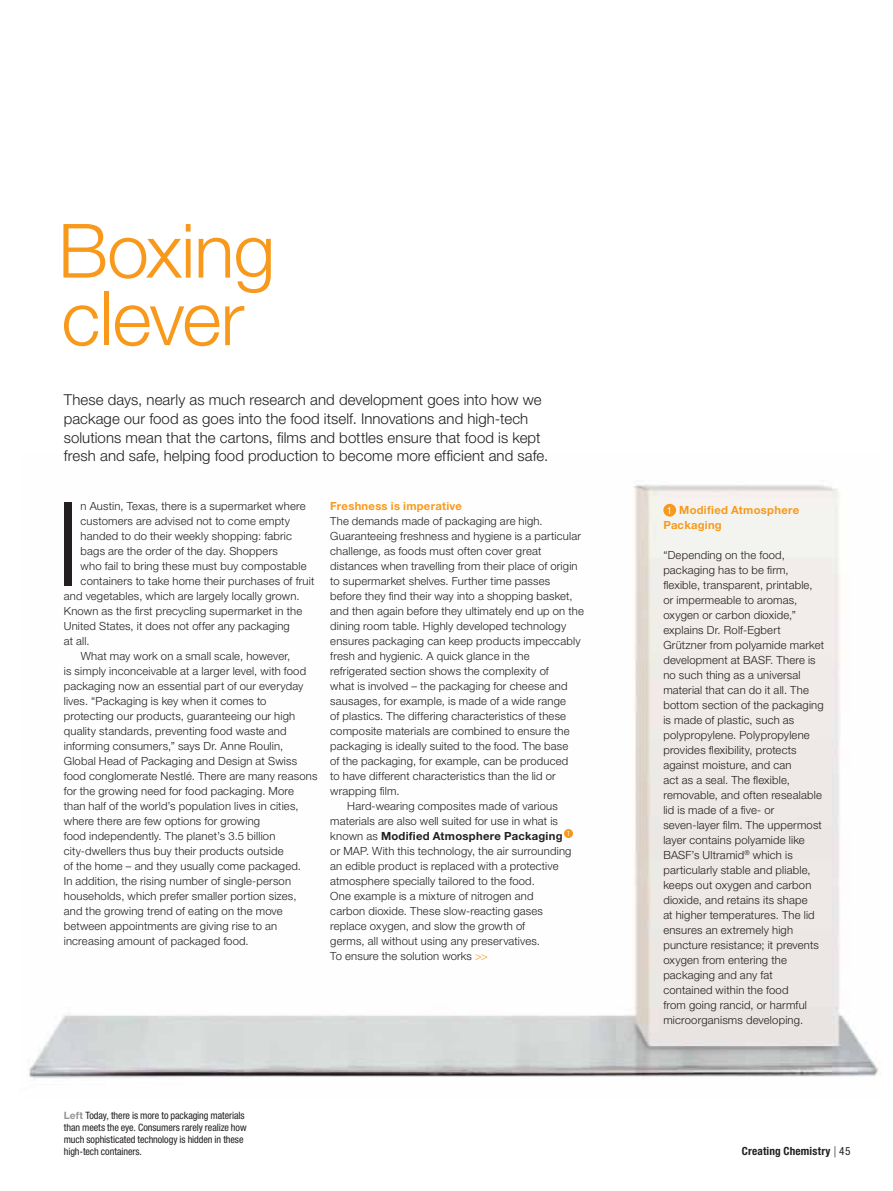
<style>
.page{position:relative;width:893px;height:1191px;background:#fff}
.page>*{position:absolute;margin:0;border:0;box-sizing:border-box;transform-origin:0 0}
.t1{font:300 116.25px "Helvetica Neue LT Std";color:#231f20}
.t2{font:300 75px/67.5px "Helvetica Neue LT Std";letter-spacing:-.01em;color:#f8991c}
.t3{font:300 15px/18.8px "Helvetica Neue LT Std";letter-spacing:.005em;color:#231f20}
.t4{font:300 11.25px/15px "Helvetica Neue LT Std";letter-spacing:.015em;color:#231f20}
.t5{font:700 11.25px/15px "Helvetica Neue LT Std";letter-spacing:.025em;color:#f8991c}
.t6{font:700 11.25px "Helvetica Neue LT Std";letter-spacing:.025em;color:#231f20}
.t7{font:700 condensed 11.25px "Helvetica Neue LT Std";letter-spacing:.015em;color:#231f20}
.t8{font:condensed 10.2px/12px "Helvetica Neue LT Std";letter-spacing:-.005em;color:#231f20}
.s1{font-weight:300}
.s2{color:#f8991c}
.s3{font-weight:700;font-stretch:normal;color:#939598}
.s4{font-weight:400;font-stretch:condensed;font-size:9.75px;color:#fff}
.s5{font-weight:300;font-stretch:normal}
.s6{font-weight:400}
</style>
<div class="page">
<img style="left:28px;top:484px;width:853px;height:595px">
<div style="left:564px;top:829px;width:9px;height:9px;background:#f8991c;border-radius:50%"></div>
<div style="left:663px;top:504px;width:13px;height:12px;background:#f8991c;border-radius:50%"></div>
<h2 class="t2" style="left:58px;top:226px;width:219px">Boxing clever</h2>
<p class="t3" style="left:64px;top:392px;width:486px">These days, nearly as much research and development goes into how we package our food as goes into the food itself. Innovations and high-tech solutions mean that the cartons, films and bottles ensure that food is kept fresh and safe, helping food production to become more efficient and safe.</p>
<h1 class="t1" style="left:55px;top:502px;width:27px">I</h1>
<p class="t4" style="left:81px;top:500px;width:226px">n Austin, Texas, there is a supermarket where</p>
<p class="t5" style="left:330px;top:500px;width:133px">Freshness is imperative</p>
<p class="t4" style="left:330px;top:515px;width:214px">The demands made of packaging are high.</p>
<p class="t4" style="left:330px;top:530px;width:252px">Guaranteeing freshness and hygiene is a particular</p>
<p class="t4" style="left:330px;top:545px;width:213px">challenge, as foods must often cover great</p>
<p class="t4" style="left:330px;top:560px;width:249px">distances when travelling from their place of origin</p>
<p class="t4" style="left:330px;top:575px;width:221px">to supermarket shelves. Further time passes</p>
<p class="t4" style="left:330px;top:590px;width:244px">before they find their way into a shopping basket,</p>
<p class="t4" style="left:330px;top:605px;width:255px">and then again before they ultimately end up on the</p>
<p class="t4" style="left:330px;top:620px;width:237px">dining room table. Highly developed technology</p>
<p class="t4" style="left:330px;top:635px;width:252px">ensures packaging can keep products impeccably</p>
<p class="t4" style="left:330px;top:650px;width:201px">fresh and hygienic. A quick glance in the</p>
<p class="t4" style="left:330px;top:665px;width:220px">refrigerated section shows the complexity of</p>
<p class="t4" style="left:330px;top:680px;width:239px">what is involved – the packaging for cheese and</p>
<p class="t4" style="left:330px;top:695px;width:237px">sausages, for example, is made of a wide range</p>
<p class="t4" style="left:330px;top:710px;width:237px">of plastics. The differing characteristics of these</p>
<p class="t4" style="left:330px;top:725px;width:241px">composite materials are combined to ensure the</p>
<p class="t4" style="left:330px;top:740px;width:240px">packaging is ideally suited to the food. The base</p>
<p class="t4" style="left:330px;top:755px;width:240px">of the packaging, for example, can be produced</p>
<p class="t4" style="left:330px;top:770px;width:227px">to have different characteristics than the lid or</p>
<p class="t4" style="left:330px;top:785px;width:71px">wrapping film.</p>
<p class="t4" style="left:347px;top:800px;width:212px">Hard-wearing composites made of various</p>
<p class="t4" style="left:330px;top:815px;width:229px">materials are also well suited for use in what is</p>
<p class="t6" style="left:330px;top:832px;width:242px"><span class="s1">known as</span> Modified Atmosphere Packaging <sup>1</sup></p>
<p class="t4" style="left:330px;top:845px;width:243px">or MAP. With this technology, the air surrounding</p>
<p class="t4" style="left:330px;top:860px;width:230px">an edible product is replaced with a protective</p>
<p class="t4" style="left:330px;top:875px;width:206px">atmosphere specially tailored to the food.</p>
<p class="t4" style="left:330px;top:890px;width:205px">One example is a mixture of nitrogen and</p>
<p class="t4" style="left:330px;top:905px;width:214px">carbon dioxide. These slow-reacting gases</p>
<p class="t4" style="left:330px;top:920px;width:196px">replace oxygen, and slow the growth of</p>
<p class="t4" style="left:330px;top:935px;width:211px">germs, all without using any preservatives.</p>
<p class="t4" style="left:330px;top:950px;width:159px">To ensure the solution works <span class="s2">&gt;&gt;</span></p>
<p class="t4" style="left:81px;top:515px;width:211px">customers are advised not to come empty</p>
<p class="t4" style="left:81px;top:530px;width:213px">handed to do their weekly shopping: fabric</p>
<p class="t4" style="left:81px;top:545px;width:199px">bags are the order of the day. Shoppers</p>
<p class="t4" style="left:81px;top:560px;width:227px">who fail to bring these must buy compostable</p>
<p class="t4" style="left:81px;top:575px;width:235px">containers to take home their purchases of fruit</p>
<p class="t4" style="left:64px;top:590px;width:237px">and vegetables, which are largely locally grown.</p>
<p class="t4" style="left:64px;top:605px;width:240px">Known as the first precycling supermarket in the</p>
<p class="t4" style="left:64px;top:620px;width:228px">United States, it does not offer any packaging</p>
<p class="t4" style="left:64px;top:635px;width:27px">at all.</p>
<p class="t4" style="left:81px;top:650px;width:211px">What may work on a small scale, however,</p>
<p class="t4" style="left:64px;top:665px;width:244px">is simply inconceivable at a larger level, with food</p>
<p class="t4" style="left:64px;top:680px;width:241px">packaging now an essential part of our everyday</p>
<p class="t4" style="left:64px;top:695px;width:204px">lives. “Packaging is key when it comes to</p>
<p class="t4" style="left:64px;top:710px;width:233px">protecting our products, guaranteeing our high</p>
<p class="t4" style="left:64px;top:725px;width:224px">quality standards, preventing food waste and</p>
<p class="t4" style="left:64px;top:740px;width:221px">informing consumers,” says Dr. Anne Roulin,</p>
<p class="t4" style="left:64px;top:755px;width:235px">Global Head of Packaging and Design at Swiss</p>
<p class="t4" style="left:64px;top:770px;width:255px">food conglomerate Nestlé. There are many reasons</p>
<p class="t4" style="left:64px;top:785px;width:232px">for the growing need for food packaging. More</p>
<p class="t4" style="left:64px;top:800px;width:236px">than half of the world’s population lives in cities,</p>
<p class="t4" style="left:64px;top:815px;width:198px">where there are few options for growing</p>
<p class="t4" style="left:64px;top:830px;width:213px">food independently. The planet’s 3.5 billion</p>
<p class="t4" style="left:64px;top:845px;width:221px">city-dwellers thus buy their products outside</p>
<p class="t4" style="left:64px;top:860px;width:239px">of the home – and they usually come packaged.</p>
<p class="t4" style="left:64px;top:875px;width:229px">In addition, the rising number of single-person</p>
<p class="t4" style="left:64px;top:890px;width:234px">households, which prefer smaller portion sizes,</p>
<p class="t4" style="left:64px;top:905px;width:220px">and the growing trend of eating on the move</p>
<p class="t4" style="left:64px;top:920px;width:215px">between appointments are giving rise to an</p>
<p class="t4" style="left:64px;top:935px;width:186px">increasing amount of packaged food.</p>
<p class="t8" style="left:64px;top:1111px;width:184px"><span class="s3">Left</span> Today, there is more to packaging materials than meets the eye. Consumers rarely realize how much sophisticated technology is hidden in these high-tech containers.</p>
<p class="t5" style="left:663px;top:504px;width:137px;text-indent:4px"><span class="s4">1</span> Modified Atmosphere<br>Packaging</p>
<p class="t4" style="left:663px;top:549px;width:162px">“Depending on the food, packaging has to be firm, flexible, transparent, printable, or impermeable to aromas, oxygen or carbon dioxide,” explains Dr. Rolf-Egbert<br>Grützner from polyamide market development at BASF. There is no such thing as a universal material that can do it all. The bottom section of the packaging is made of plastic, such as polypropylene. Polypropylene provides flexibility, protects against moisture, and can<br>act as a seal. The flexible, removable, and often resealable lid is made of a five- or seven-layer film. The uppermost layer contains polyamide like<br>BASF’s Ultramid<sup>®</sup> which is particularly stable and pliable, keeps out oxygen and carbon dioxide, and retains its shape<br>at higher temperatures. The lid ensures an extremely high puncture resistance; it prevents oxygen from entering the packaging and any fat contained within the food<br>from going rancid, or harmful microorganisms developing.</p>
<p class="t7" style="left:742px;top:1147px;width:110px">Creating Chemistry <span class="s5">|</span> <span class="s6">45</span></p>
</div>
